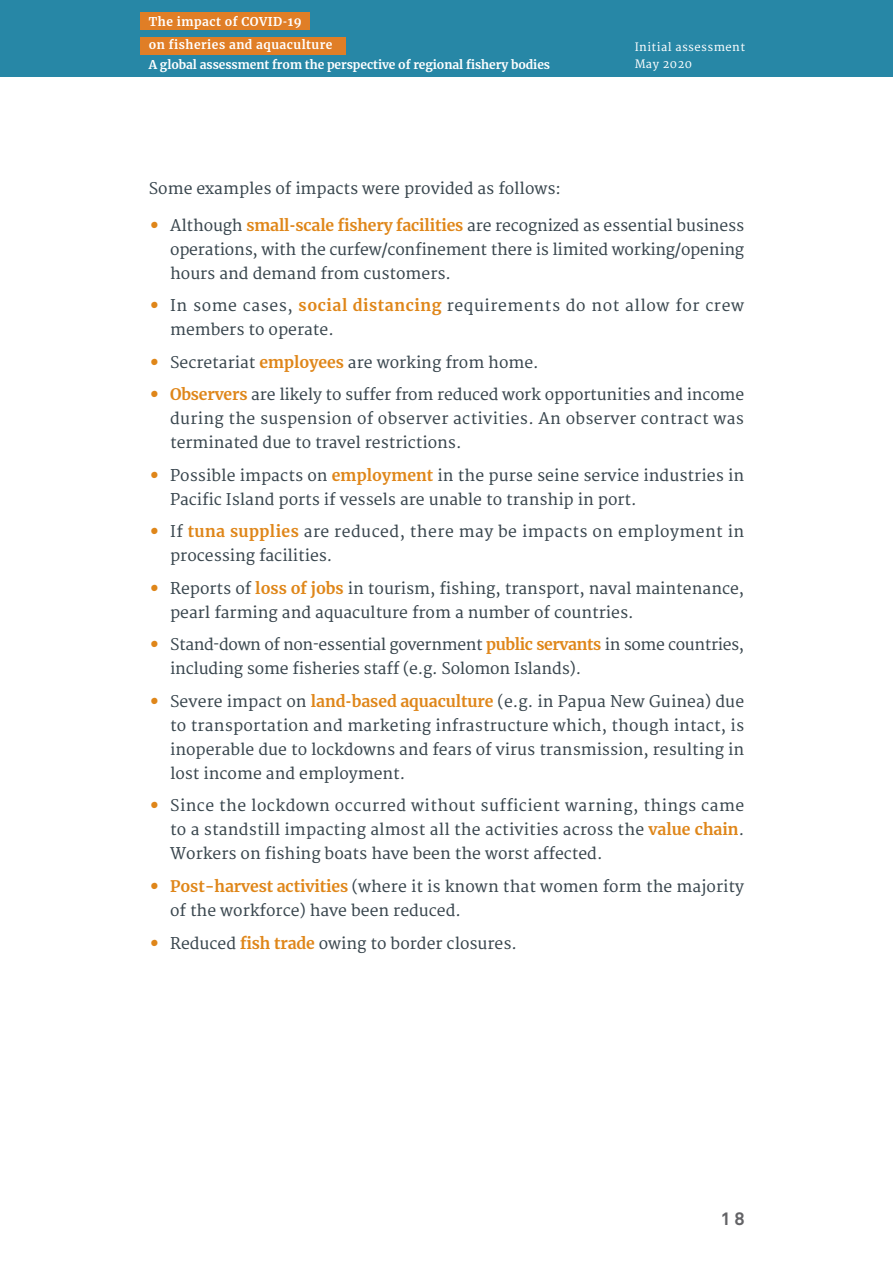
<style>
.page{position:relative;width:893px;height:1263px;background:#fff}
.page>*{position:absolute;margin:0;border:0;box-sizing:border-box;transform-origin:0 0}
.t1{font:700 18px "Akkurat";color:#636366}
.t2{font:15.75px/24px "Merriweather";color:#38454d;text-align:justify}
.t3{font:15.75px/24px "Merriweather";letter-spacing:-.025em;color:#38454d}
.t4{font:15.75px/24px "Merriweather";letter-spacing:.03em;color:#38454d}
.t5{font:15.75px/24px "Merriweather";letter-spacing:.04em;color:#38454d}
.t6{font:700 12px "Merriweather";letter-spacing:-.005em;color:#fff}
.t7{font:700 12px "Merriweather";letter-spacing:.04em;color:#fff}
.t8{font:11.25px "Merriweather";letter-spacing:.04em;color:#fff}
.s1{font-weight:700;font-size:27px;color:#df8619}
.s2{font-weight:700;color:#df8619}
.s3{font-weight:700;font-size:18px;color:#df8619}
</style>
<div class="page">
<div style="left:0;top:0;width:893px;height:77px;background:#2787a6"></div>
<div style="left:140px;top:13px;width:170px;height:17px;background:#e07e26"></div>
<div style="left:140px;top:37px;width:206px;height:17px;background:#e07e26"></div>
<p class="t7" style="left:149px;top:13px;width:154px">The impact of COVID-19</p>
<p class="t7" style="left:149px;top:37px;width:185px">on fisheries and aquaculture</p>
<p class="t8" style="left:635px;top:41px;width:112px">Initial assessment</p>
<p class="t6" style="left:149px;top:57px;width:403px">A global assessment from the perspective of regional fishery bodies</p>
<p class="t8" style="left:635px;top:58px;width:59px">May 2020</p>
<p class="t2" style="left:149px;top:177px;width:414px">Some examples of impacts were provided as follows:</p>
<p class="t2" style="left:170px;top:214px;width:576px;text-indent:-21px"><span class="s1">•</span> Although <span class="s2">small</span><span class="s3">-</span><span class="s2">scale fishery facilities</span> are recognized as essential business operations, with the curfew/confinement there is limited working/opening hours and demand from customers.</p>
<p class="t5" style="left:170px;top:294px;width:575px;text-indent:-21px"><span class="s1">•</span> In some cases, <span class="s2">social distancing</span> requirements do not allow for crew members to operate.</p>
<p class="t2" style="left:149px;top:351px;width:391px"><span class="s1">•</span> Secretariat <span class="s2">employees</span> are working from home.</p>
<p class="t2" style="left:170px;top:383px;width:576px;text-indent:-21px"><span class="s1">•</span> <span class="s2">Observers</span> are likely to suffer from reduced work opportunities and income during the suspension of observer activities. An observer contract was terminated due to travel restrictions.</p>
<p class="t2" style="left:170px;top:464px;width:575px;text-indent:-21px"><span class="s1">•</span> Possible impacts on <span class="s2">employment</span> in the purse seine service industries in<br>Pacific Island ports if vessels are unable to tranship in port.</p>
<p class="t4" style="left:170px;top:520px;width:576px;text-indent:-21px"><span class="s1">•</span> If <span class="s2">tuna supplies</span> are reduced, there may be impacts on employment in processing facilities.</p>
<p class="t2" style="left:170px;top:577px;width:576px;text-indent:-21px"><span class="s1">•</span> Reports of <span class="s2">loss of jobs</span> in tourism, fishing, transport, naval maintenance, pearl farming and aquaculture from a number of countries.</p>
<p class="t3" style="left:170px;top:633px;width:576px;text-indent:-21px"><span class="s1">•</span> Stand-down of non-essential government <span class="s2">public servants</span> in some countries, including some fisheries staff (e.g. Solomon Islands).</p>
<p class="t2" style="left:170px;top:690px;width:576px;text-indent:-21px"><span class="s1">•</span> Severe impact on <span class="s2">land</span><span class="s3">-</span><span class="s2">based aquaculture</span> (e.g. in Papua New Guinea) due to transportation and marketing infrastructure which, though intact, is inoperable due to lockdowns and fears of virus transmission, resulting in lost income and employment.</p>
<p class="t2" style="left:170px;top:794px;width:576px;text-indent:-21px"><span class="s1">•</span> Since the lockdown occurred without sufficient warning, things came to a standstill impacting almost all the activities across the <span class="s2">value chain</span>.<br>Workers on fishing boats have been the worst affected.</p>
<p class="t2" style="left:170px;top:875px;width:576px;text-indent:-21px"><span class="s1">•</span> <span class="s2">Post-harvest activities</span> (where it is known that women form the majority of the workforce) have been reduced.</p>
<p class="t2" style="left:149px;top:931px;width:369px"><span class="s1">•</span> Reduced <span class="s2">fish trade</span> owing to border closures.</p>
<p class="t1" style="left:721px;top:1207px;width:26px">18</p>
</div>
